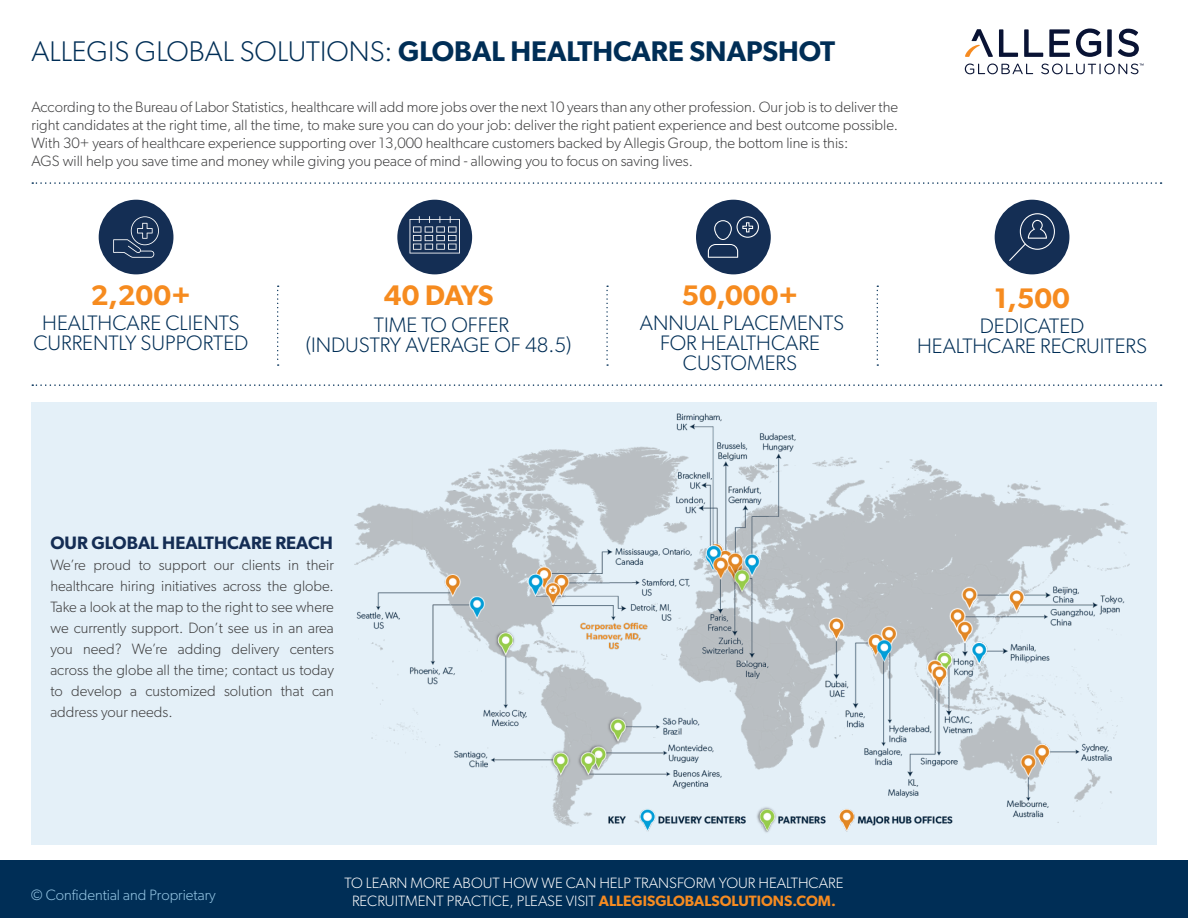
<style>
.page{position:relative;width:1188px;height:918px;background:#fff}
.page>*{position:absolute;margin:0;border:0;box-sizing:border-box;transform-origin:0 0}
.t1{font:600 28.5px "Gibson";color:#002e56}
.t2{font:600 28.35px "Gibson";color:#f68b1f}
.t3{font:300 21px/20.2px "Gibson";color:#002e56;text-align:center}
.t4{font:600 18px "Gibson";color:#142d54}
.t5{font:300 15px/21px "Gibson";color:#3e3e3f;text-align:justify}
.t6{font:300 15px/18px "Gibson";color:#fff;text-align:center}
.t7{font:300 15px "Gibson";color:#97c7e5}
.s1{font-weight:300}
.s2{font-weight:600;color:#f68b21}
</style>
<div class="page">
<div style="left:31px;top:402px;width:1125px;height:443px;background:#e4f0f8"></div>
<img style="left:354px;top:413px;width:776px;height:420px">
<svg style="left:999px;top:29px;width:19px;height:28px"></svg>
<svg style="left:1024px;top:29px;width:19px;height:28px"></svg>
<svg style="left:1049px;top:29px;width:21px;height:28px"></svg>
<svg style="left:1076px;top:28px;width:25px;height:29px"></svg>
<div style="left:1107px;top:29px;width:5px;height:28px;background:#091334"></div>
<svg style="left:1118px;top:29px;width:21px;height:28px"></svg>
<svg style="left:965px;top:29px;width:28px;height:28px"></svg>
<svg style="left:965px;top:64px;width:68px;height:10px"></svg>
<svg style="left:1041px;top:64px;width:103px;height:10px"></svg>
<div style="left:0;top:860px;width:1188px;height:58px;background:#002e56"></div>
<svg style="left:32px;top:182px;width:1130px;height:2px"></svg>
<svg style="left:32px;top:384px;width:1130px;height:2px"></svg>
<svg style="left:877px;top:286px;width:1px;height:80px"></svg>
<svg style="left:606px;top:286px;width:2px;height:80px"></svg>
<svg style="left:277px;top:286px;width:2px;height:80px"></svg>
<div style="left:397px;top:200px;width:75px;height:74px;background:#142e54;border-radius:50%"></div>
<svg style="left:410px;top:216px;width:50px;height:38px"></svg>
<div style="left:995px;top:200px;width:74px;height:74px;background:#142e54;border-radius:50%"></div>
<div style="left:99px;top:200px;width:74px;height:74px;background:#142e54;border-radius:50%"></div>
<div style="left:696px;top:200px;width:75px;height:74px;background:#142e54;border-radius:50%"></div>
<svg style="left:113px;top:216px;width:46px;height:42px"></svg>
<svg style="left:1009px;top:213px;width:46px;height:48px"></svg>
<svg style="left:708px;top:216px;width:51px;height:42px"></svg>
<p class="t1" style="left:32px;top:34px;width:805px"><span class="s1">ALLEGIS GLOBAL SOLUTIONS:</span> GLOBAL HEALTHCARE SNAPSHOT</p>
<p class="t5" style="left:32px;top:97px;width:868px;line-height:18px">According to the Bureau of Labor Statistics, healthcare will add more jobs over the next 10 years than any other profession. Our job is to deliver the right candidates at the right time, all the time, to make sure you can do your job: deliver the right patient experience and best outcome possible.<br>With 30+ years of healthcare experience supporting over 13,000 healthcare customers backed by Allegis Group, the bottom line is this:</p>
<p class="t5" style="left:32px;top:150px;width:663px">AGS will help you save time and money while giving you peace of mind - allowing you to focus on saving lives.</p>
<p class="t2" style="left:91px;top:278px;width:102px">2,200+</p>
<p class="t3" style="left:33px;top:312px;width:216px">HEALTHCARE CLIENTS<br>CURRENTLY SUPPORTED</p>
<p class="t2" style="left:384px;top:278px;width:111px">40 DAYS</p>
<p class="t3" style="left:306px;top:314px;width:267px">TIME TO OFFER<br>(INDUSTRY AVERAGE OF 48.5)</p>
<p class="t2" style="left:682px;top:278px;width:118px">50,000+</p>
<p class="t3" style="left:640px;top:312px;width:206px">ANNUAL PLACEMENTS<br>FOR HEALTHCARE<br>CUSTOMERS</p>
<p class="t2" style="left:994px;top:281px;width:77px">1,500</p>
<p class="t3" style="left:917px;top:315px;width:231px">DEDICATED<br>HEALTHCARE RECRUITERS</p>
<p class="t4" style="left:50px;top:532px;width:284px">OUR GLOBAL HEALTHCARE REACH</p>
<p class="t5" style="left:50px;top:554px;width:285px">We’re proud to support our clients in their healthcare hiring initiatives across the globe.<br>Take a look at the map to the right to see where we currently support. Don’t see us in an area you need? We’re adding delivery centers across the globe all the time; contact us today to develop a customized solution that can address your needs.</p>
<p class="t7" style="left:31px;top:886px;width:187px">© Confidential and Proprietary</p>
<p class="t6" style="left:345px;top:874px;width:500px">TO LEARN MORE ABOUT HOW WE CAN HELP TRANSFORM YOUR HEALTHCARE<br>RECRUITMENT PRACTICE, PLEASE VISIT <span class="s2">ALLEGISGLOBALSOLUTIONS.COM.</span></p>
</div>
